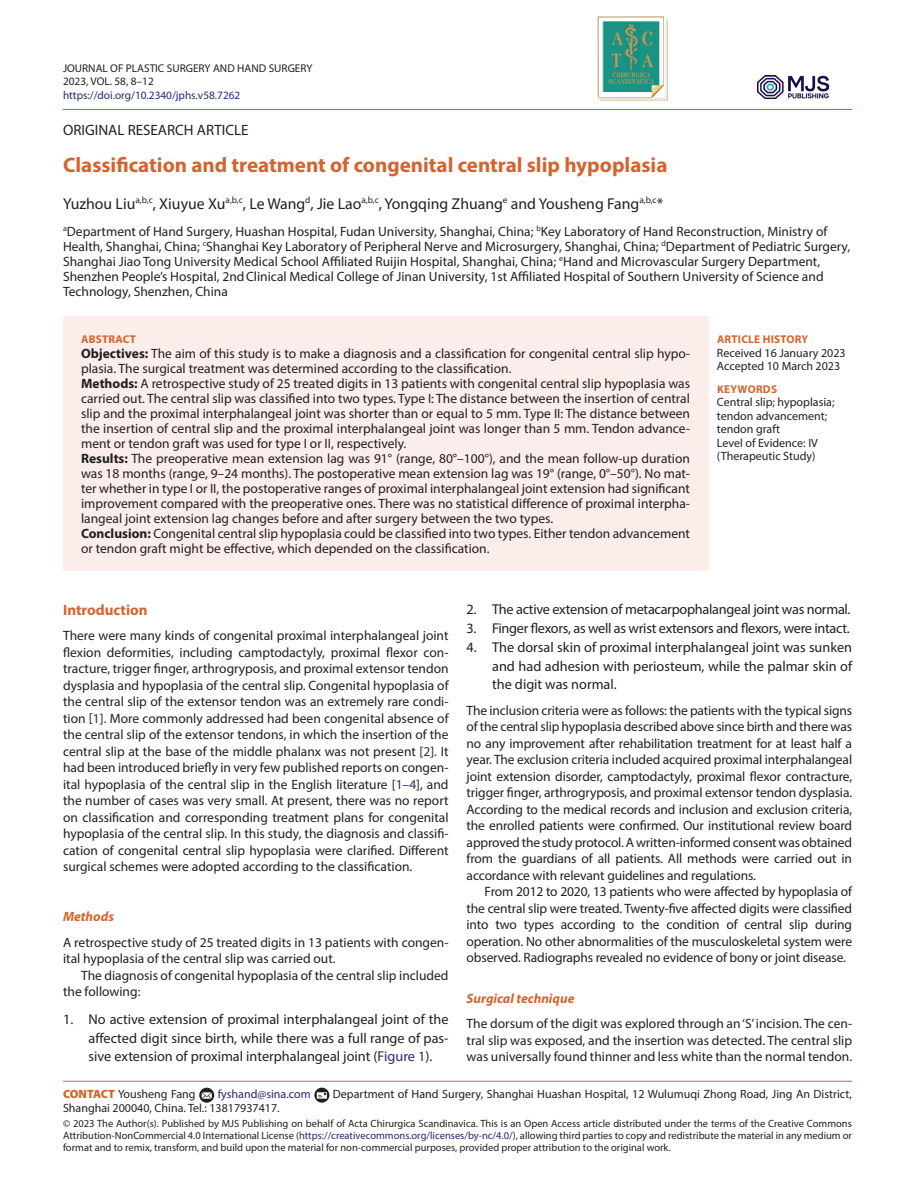
<style>
.page{position:relative;width:915px;height:1191px;background:#fff}
.page>*{position:absolute;margin:0;border:0;box-sizing:border-box;transform-origin:0 0}
.t1{font:700 21px "Myriad Pro";color:#d4642e}
.t2{font:15.75px "Myriad Pro";color:#231f20}
.t3{font:15px "Myriad Pro";color:#231f20}
.t4{font:700 15px "Myriad Pro";color:#d4642e}
.t5{font:14.25px/18.8px "Myriad Pro";letter-spacing:-.015em;color:#231f20;text-align:justify}
.t6{font:13.5px/16.5px "Myriad Pro";color:#231f20}
.t7{font:italic 700 13.5px "Myriad Pro";color:#d4642e}
.t8{font:12px/13.5px "Myriad Pro";color:#231f20}
.t9{font:12px "Myriad Pro";color:#272872}
.t10{font:11.25px/13.5px "Myriad Pro";color:#231f20}
.t11{font:11.25px "Myriad Pro";color:#272872}
.t12{font:700 11.25px "Myriad Pro";letter-spacing:.02em;color:#d4642e}
.t13{font:10.5px/12px "Myriad Pro";color:#231f20;text-align:justify}
.s1{font-weight:700}
.s2{color:#272872}
.s3{font-weight:900;color:#d4642e}
</style>
<div class="page">
<hr style="left:63px;top:109px;width:788px;height:1px;background:#d4642e">
<svg style="left:597px;top:17px;width:70px;height:84px"></svg>
<hr style="left:63px;top:1080px;width:788px;height:1px;background:#d4642e">
<svg style="left:199px;top:1087px;width:15px;height:15px"></svg>
<svg style="left:314px;top:1087px;width:15px;height:15px"></svg>
<div style="left:63px;top:316px;width:644px;height:255px;background:#fbede9"></div>
<img style="left:757px;top:75px;width:70px;height:24px">
<p class="t10" style="left:63px;top:61px;width:251px">JOURNAL OF PLASTIC SURGERY AND HAND SURGERY<br>2023, VOL. 58, 8–12</p>
<p class="t11" style="left:63px;top:88px;width:179px">https://doi.org/10.2340/jphs.v58.7262</p>
<p class="t3" style="left:63px;top:121px;width:187px">ORIGINAL RESEARCH ARTICLE</p>
<h1 class="t1" style="left:63px;top:151px;width:605px">Classification and treatment of congenital central slip hypoplasia</h1>
<p class="t2" style="left:63px;top:194px;width:601px">Yuzhou Liu<sup>a,b,c</sup>, Xiuyue Xu<sup>a,b,c</sup>, Le Wang<sup>d</sup>, Jie Lao<sup>a,b,c</sup>, Yongqing Zhuang<sup>e</sup> and Yousheng Fang<sup>a,b,c</sup>*</p>
<p class="t6" style="left:63px;top:223px;width:788px;line-height:15px"><sup>a</sup>Department of Hand Surgery, Huashan Hospital, Fudan University, Shanghai, China; <sup>b</sup>Key Laboratory of Hand Reconstruction, Ministry of Health, Shanghai, China; <sup>c</sup>Shanghai Key Laboratory of Peripheral Nerve and Microsurgery, Shanghai, China; <sup>d</sup>Department of Pediatric Surgery, Shanghai Jiao Tong University Medical School Affiliated Ruijin Hospital, Shanghai, China; <sup>e</sup>Hand and Microvascular Surgery Department, Shenzhen People’s Hospital, 2ndClinical Medical College of Jinan University, 1st Affiliated Hospital of Southern University of Science and Technology, Shenzhen, China</p>
<p class="t12" style="left:716px;top:332px;width:93px">ARTICLE HISTORY</p>
<p class="t8" style="left:716px;top:346px;width:130px">Received 16 January 2023<br>Accepted 10 March 2023</p>
<p class="t12" style="left:716px;top:382px;width:62px">KEYWORDS</p>
<p class="t8" style="left:716px;top:395px;width:119px">Central slip; hypoplasia; tendon advancement; tendon graft<br>Level of Evidence: IV (Therapeutic Study)</p>
<p class="t12" style="left:81px;top:332px;width:56px">ABSTRACT</p>
<p class="t6" style="left:81px;top:346px;width:610px;line-height:15px"><span class="s1">Objectives:</span> The aim of this study is to make a diagnosis and a classification for congenital central slip hypo&shy;plasia. The surgical treatment was determined according to the classification.<br><span class="s1">Methods:</span> A retrospective study of 25 treated digits in 13 patients with congenital central slip hypoplasia was carried out. The central slip was classified into two types. Type I: The distance between the insertion of central slip and the proximal interphalangeal joint was shorter than or equal to 5 mm. Type II: The distance between the insertion of central slip and the proximal interphalangeal joint was longer than 5 mm. Tendon advance&shy;ment or tendon graft was used for type I or II, respectively.<br><span class="s1">Results:</span> The preoperative mean extension lag was 91° (range, 80°–100°), and the mean follow-up duration was 18 months (range, 9–24 months). The postoperative mean extension lag was 19° (range, 0°–50°). No mat&shy;ter whether in type I or II, the postoperative ranges of proximal interphalangeal joint extension had significant improvement compared with the preoperative ones. There was no statistical difference of proximal interpha&shy;langeal joint extension lag changes before and after surgery between the two types.<br><span class="s1">Conclusion:</span> Congenital central slip hypoplasia could be classified into two types. Either tendon advancement or tendon graft might be effective, which depended on the classification.</p>
<p class="t4" style="left:63px;top:600px;width:86px">Introduction</p>
<p class="t6" style="left:63px;top:627px;width:387px;text-align:justify">There were many kinds of congenital proximal interphalangeal joint flexion deformities, including camptodactyly, proximal flexor con&shy;tracture, trigger finger, arthrogryposis, and proximal extensor tendon dysplasia and hypoplasia of the central slip. Congenital hypoplasia of the central slip of the extensor tendon was an extremely rare condi&shy;tion [<span class="s2">1</span>]. More commonly addressed had been congenital absence of the central slip of the extensor tendons, in which the insertion of the central slip at the base of the middle phalanx was not present [<span class="s2">2</span>]. It had been introduced briefly in very few published reports on congen&shy;ital hypoplasia of the central slip in the English literature [<span class="s2">1–4</span>], and the number of cases was very small. At present, there was no report on classification and corresponding treatment plans for congenital hypoplasia of the central slip. In this study, the diagnosis and classifi&shy;cation of congenital central slip hypoplasia were clarified. Different surgical schemes were adopted according to the classification.</p>
<p class="t7" style="left:63px;top:907px;width:52px">Methods</p>
<p class="t6" style="left:63px;top:933px;width:387px">A retrospective study of 25 treated digits in 13 patients with congen&shy;ital hypoplasia of the central slip was carried out.</p>
<p class="t6" style="left:63px;top:966px;width:387px;text-indent:18px">The diagnosis of congenital hypoplasia of the central slip included the following:</p>
<p class="t5" style="left:88px;top:1009px;width:361px;text-indent:-26px">1. No active extension of proximal interphalangeal joint of the affected digit since birth, while there was a full range of pas&shy;sive extension of proximal interphalangeal joint (<span class="s2">Figure 1</span>).</p>
<p class="t5" style="left:466px;top:600px;width:385px">2. The active extension of metacarpophalangeal joint was normal.</p>
<p class="t5" style="left:466px;top:618px;width:384px">3. Finger flexors, as well as wrist extensors and flexors, were intact.</p>
<p class="t5" style="left:492px;top:637px;width:361px;text-indent:-26px">4. The dorsal skin of proximal interphalangeal joint was sunken and had adhesion with periosteum, while the palmar skin of the digit was normal.</p>
<p class="t6" style="left:466px;top:702px;width:387px;text-align:justify">The inclusion criteria were as follows: the patients with the typical signs of the central slip hypoplasia described above since birth and there was no any improvement after rehabilitation treatment for at least half a year. The exclusion criteria included acquired proximal interphalangeal joint extension disorder, camptodactyly, proximal flexor contracture, trigger finger, arthrogryposis, and proximal extensor tendon dysplasia.<br>According to the medical records and inclusion and exclusion criteria, the enrolled patients were confirmed. Our institutional review board approved the study protocol. A written-informed consent was obtained from the guardians of all patients. All methods were carried out in accordance with relevant guidelines and regulations.</p>
<p class="t6" style="left:466px;top:883px;width:387px;text-align:justify;text-indent:18px">From 2012 to 2020, 13 patients who were affected by hypoplasia of the central slip were treated. Twenty-five affected digits were classified into two types according to the condition of central slip during operation. No other abnormalities of the musculoskeletal system were observed. Radiographs revealed no evidence of bony or joint disease.</p>
<p class="t7" style="left:466px;top:989px;width:109px">Surgical technique</p>
<p class="t6" style="left:466px;top:1015px;width:387px;text-align:justify">The dorsum of the digit was explored through an ‘S’ incision. The cen&shy;tral slip was exposed, and the insertion was detected. The central slip was universally found thinner and less white than the normal tendon.</p>
<p class="t8" style="left:63px;top:1087px;width:134px"><span class="s3">CONTACT</span> Yousheng Fang</p>
<p class="t9" style="left:218px;top:1086px;width:94px">fyshand@sina.com</p>
<p class="t8" style="left:333px;top:1087px;width:520px">Department of Hand Surgery, Shanghai Huashan Hospital, 12 Wulumuqi Zhong Road, Jing An District,</p>
<p class="t8" style="left:63px;top:1100px;width:218px">Shanghai 200040, China. Tel.: 13817937417.</p>
<p class="t13" style="left:63px;top:1117px;width:790px">© 2023 The Author(s). Published by MJS Publishing on behalf of Acta Chirurgica Scandinavica. This is an Open Access article distributed under the terms of the Creative Commons Attribution-NonCommercial 4.0 International License (<span class="s2">https://creativecommons.org/licenses/by-nc/4.0/</span>), allowing third parties to copy and redistribute the material in any medium or format and to remix, transform, and build upon the material for non-commercial purposes, provided proper attribution to the original work.</p>
</div>
